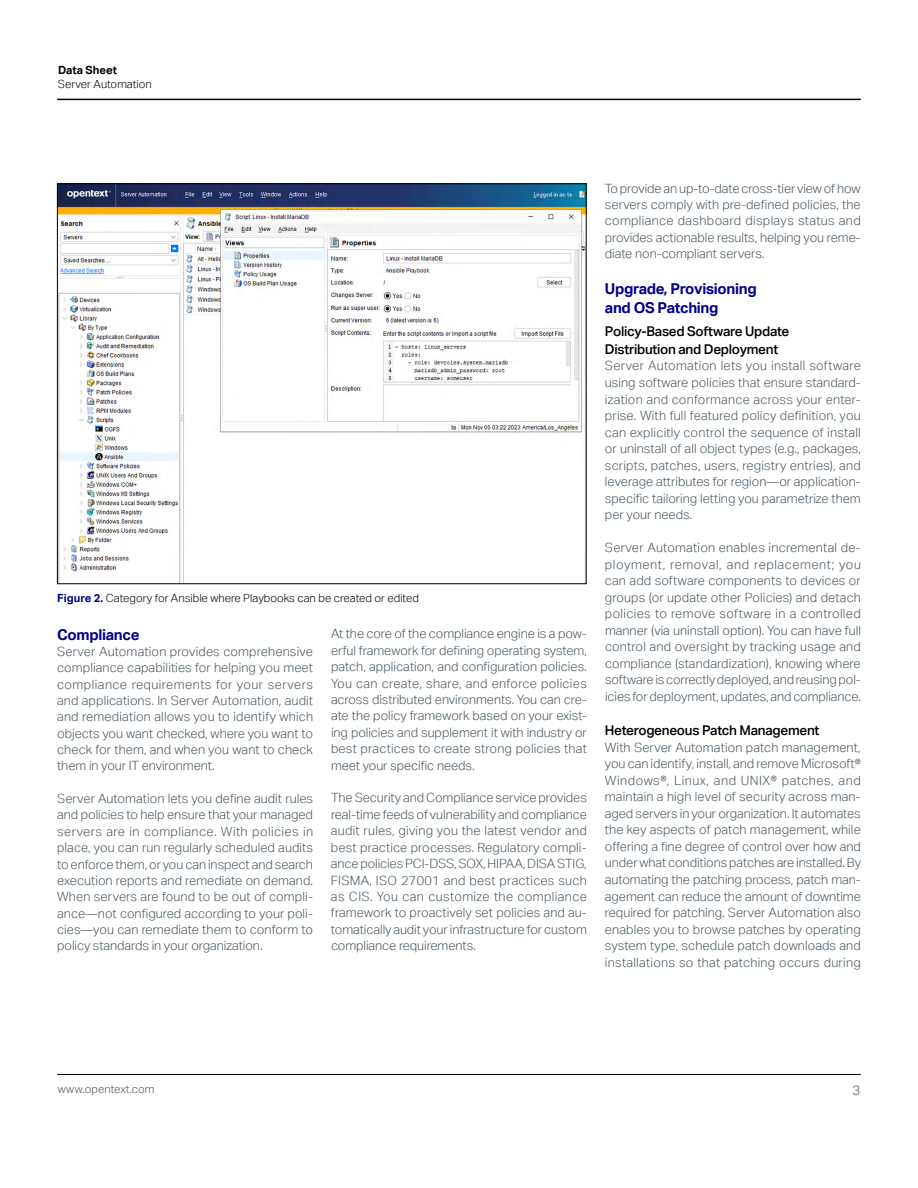
<style>
.page{position:relative;width:918px;height:1188px;background:#fff}
.page>*{position:absolute;margin:0;border:0;box-sizing:border-box;transform-origin:0 0}
.t1{font:700 15px/19.5px "Aktiv Grotesk";letter-spacing:-.02em;color:#00008b}
.t2{font:500 13.5px/18px "Aktiv Grotesk";letter-spacing:-.02em;color:#000}
.t3{font:300 13.5px "Aktiv Grotesk";color:#455560}
.t4{font:300 12.75px/16.4px "Aktiv Grotesk";letter-spacing:-.005em;color:#455560;text-align:justify}
.t5{font:300 11.25px "Aktiv Grotesk";color:#000}
.t6{font:300 11.25px "Aktiv Grotesk";color:#455560}
.t7{font:700 11.25px "Aktiv Grotesk";color:#000}
.s1{font-weight:700;color:#00008b}
</style>
<div class="page">
<hr style="left:57px;top:1074px;width:804px;height:1px;background:#000">
<hr style="left:57px;top:99px;width:804px;height:1px;background:#000">
<img style="left:59px;top:186px;width:525px;height:396px">
<p class="t7" style="left:58px;top:63px;width:60px">Data Sheet</p>
<p class="t5" style="left:58px;top:78px;width:95px">Server Automation</p>
<p class="t5" style="left:57px;top:592px;width:363px"><span class="s1">Figure 2.</span> Category for Ansible where Playbooks can be created or edited</p>
<h2 class="t1" style="left:57px;top:624px;width:84px">Compliance</h2>
<p class="t4" style="left:57px;top:643px;width:257px">Server Automation provides comprehensive compliance capabilities for helping you meet compliance requirements for your servers and applications. In Server Automation, audit and remediation allows you to identify which objects you want checked, where you want to check for them, and when you want to check them in your IT environment.</p>
<p class="t4" style="left:57px;top:790px;width:258px">Server Automation lets you define audit rules and policies to help ensure that your managed servers are in compliance. With policies in place, you can run regularly scheduled audits to enforce them, or you can inspect and search execution reports and remediate on demand.<br>When servers are found to be out of compli&shy;ance—not configured according to your poli&shy;cies—you can remediate them to conform to policy standards in your organization.</p>
<p class="t4" style="left:331px;top:626px;width:258px">At the core of the compliance engine is a pow&shy;erful framework for defining operating system, patch, application, and configuration policies.<br>You can create, share, and enforce policies across distributed environments. You can cre&shy;ate the policy framework based on your exist&shy;ing policies and supplement it with industry or best practices to create strong policies that meet your specific needs.</p>
<p class="t4" style="left:331px;top:790px;width:257px">The Security and Compliance service provides real-time feeds of vulnerability and compliance audit rules, giving you the latest vendor and best practice processes. Regulatory compli&shy;ancepoliciesPCI-DSS,SOX,HIPAA, DISASTIG, FISMA, ISO 27001 and best practices such as CIS. You can customize the compliance framework to proactively set policies and au&shy;tomatically audit your infrastructure for custom compliance requirements.</p>
<p class="t4" style="left:605px;top:180px;width:257px">To provide an up-to-date cross-tier view of how servers comply with pre-defined policies, the compliance dashboard displays status and provides actionable results, helping you reme&shy;diate non-compliant servers.</p>
<h2 class="t1" style="left:605px;top:279px;width:153px">Upgrade, Provisioning and OS Patching</h2>
<p class="t2" style="left:605px;top:322px;width:186px">Policy-Based Software Update<br>Distribution and Deployment</p>
<p class="t4" style="left:605px;top:358px;width:258px">Server Automation lets you install software using software policies that ensure standard&shy;ization and conformance across your enter&shy;prise. With full featured policy definition, you can explicitly control the sequence of install or uninstall of all object types (e.g., packages, scripts, patches, users, registry entries), and leverage attributes for region—or application&shy;specific tailoring letting you parametrize them per your needs.</p>
<p class="t4" style="left:605px;top:539px;width:258px">Server Automation enables incremental de&shy;ployment, removal, and replacement; you can add software components to devices or groups (or update other Policies) and detach policies to remove software in a controlled manner (via uninstall option). You can have full control and oversight by tracking usage and compliance (standardization), knowing where software is correctlydeployed, and reusing pol&shy;icies for deployment, updates, and compliance.</p>
<p class="t2" style="left:605px;top:721px;width:216px">Heterogeneous Patch Management</p>
<p class="t4" style="left:605px;top:739px;width:258px">With Server Automation patch management, you can identify, install, and remove Microsoft® Windows®, Linux, and UNIX® patches, and maintain a high level of security across man&shy;aged servers in your organization. It automates the key aspects of patch management, while offering a fine degree of control over how and under what conditions patches are installed. By automating the patching process, patch man&shy;agement can reduce the amount of downtime required for patching. Server Automation also enables you to browse patches by operating system type, schedule patch downloads and installations so that patching occurs during</p>
<p class="t6" style="left:58px;top:1083px;width:98px">www.opentext.com</p>
<p class="t3" style="left:853px;top:1082px;width:9px">3</p>
</div>
